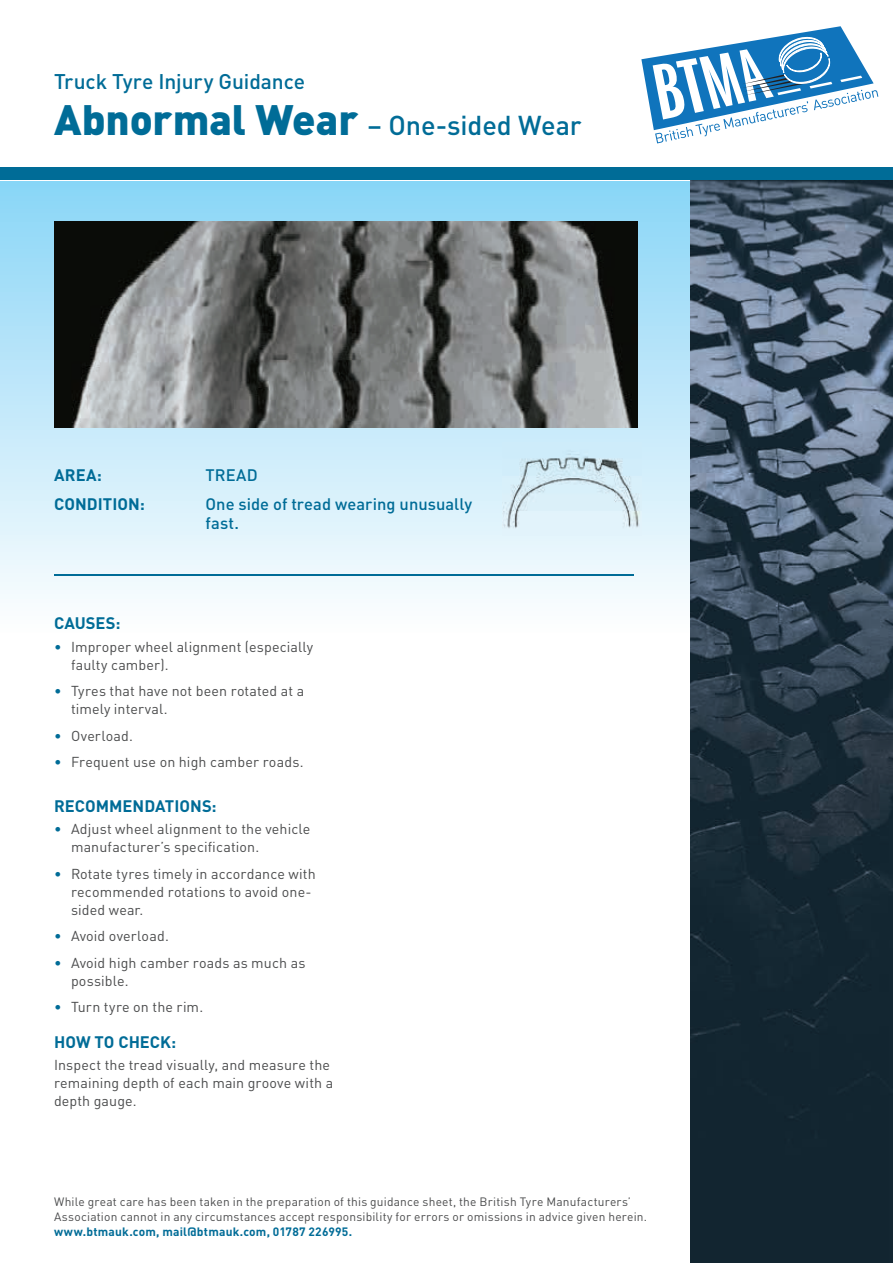
<style>
.page{position:relative;width:893px;height:1263px;background:#fff}
.page>*{position:absolute;margin:0;border:0;box-sizing:border-box;transform-origin:0 0}
.t1{font:500 27px "DIN";letter-spacing:-.005em;color:#006c97}
.t2{font:500 21px "DIN";letter-spacing:-.005em;color:#006c97}
.t3{font:700 16.5px "DIN";color:#006c97}
.t4{font:500 16.5px/19.5px "DIN";letter-spacing:.005em;color:#006c97}
.t5{font:14.25px/18px "DIN";letter-spacing:.01em;color:#4b4c4d}
.t6{font:12px/15px "DIN";letter-spacing:.015em;color:#4b4c4d}
.t7{font:700 12px "DIN";letter-spacing:.015em;color:#006c97}
.s1{font-weight:900;font-size:42px}
.s2{color:#006c97}
</style>
<div class="page">
<svg style="left:0;top:181px;width:690px;height:418px;background:#c9ebfa"></svg>
<div style="left:0;top:168px;width:893px;height:12px;background:#006c97"></div>
<img style="left:690px;top:180px;width:203px;height:1083px">
<svg style="left:641px;top:26px;width:237px;height:117px"></svg>
<hr style="left:54px;top:574px;width:580px;height:2px;background:#006c97">
<img style="left:502px;top:442px;width:139px;height:93px">
<img style="left:54px;top:221px;width:584px;height:207px">
<h2 class="t2" style="left:54px;top:68px;width:253px">Truck Tyre Injury Guidance</h2>
<h1 class="t1" style="left:54px;top:108px;width:529px"><span class="s1">Abnormal Wear</span> – One-sided Wear</h1>
<p class="t3" style="left:54px;top:465px;width:50px">AREA:</p>
<p class="t4" style="left:206px;top:465px;width:54px">TREAD</p>
<p class="t3" style="left:54px;top:493px;width:92px">CONDITION:</p>
<p class="t4" style="left:206px;top:493px;width:268px">One side of tread wearing unusually fast.</p>
<p class="t3" style="left:54px;top:613px;width:68px">CAUSES:</p>
<p class="t5" style="left:71px;top:637px;width:244px;text-indent:-17px"><span class="s2">•</span> Improper wheel alignment (especially faulty camber).</p>
<p class="t5" style="left:71px;top:682px;width:235px;text-indent:-17px"><span class="s2">•</span> Tyres that have not been rotated at a timely interval.</p>
<p class="t5" style="left:54px;top:726px;width:80px"><span class="s2">•</span> Overload.</p>
<p class="t5" style="left:54px;top:753px;width:251px"><span class="s2">•</span> Frequent use on high camber roads.</p>
<p class="t3" style="left:54px;top:795px;width:164px">RECOMMENDATIONS:</p>
<p class="t5" style="left:71px;top:820px;width:241px;text-indent:-17px"><span class="s2">•</span> Adjust wheel alignment to the vehicle manufacturer’s specification.</p>
<p class="t5" style="left:71px;top:864px;width:246px;text-indent:-17px"><span class="s2">•</span> Rotate tyres timely in accordance with recommended rotations to avoid one&shy;sided wear.</p>
<p class="t5" style="left:54px;top:927px;width:116px"><span class="s2">•</span> Avoid overload.</p>
<p class="t5" style="left:71px;top:953px;width:236px;text-indent:-17px"><span class="s2">•</span> Avoid high camber roads as much as possible.</p>
<p class="t5" style="left:54px;top:998px;width:151px"><span class="s2">•</span> Turn tyre on the rim.</p>
<p class="t3" style="left:54px;top:1031px;width:124px">HOW TO CHECK:</p>
<p class="t5" style="left:54px;top:1056px;width:281px">Inspect the tread visually, and measure the remaining depth of each main groove with a depth gauge.</p>
<p class="t6" style="left:54px;top:1194px;width:595px">While great care has been taken in the preparation of this guidance sheet, the British Tyre Manufacturers’<br>Association cannot in any circumstances accept responsibility for errors or omissions in advice given herein.</p>
<p class="t7" style="left:54px;top:1224px;width:300px">www.btmauk.com, mail@btmauk.com, 01787 226995.</p>
</div>
